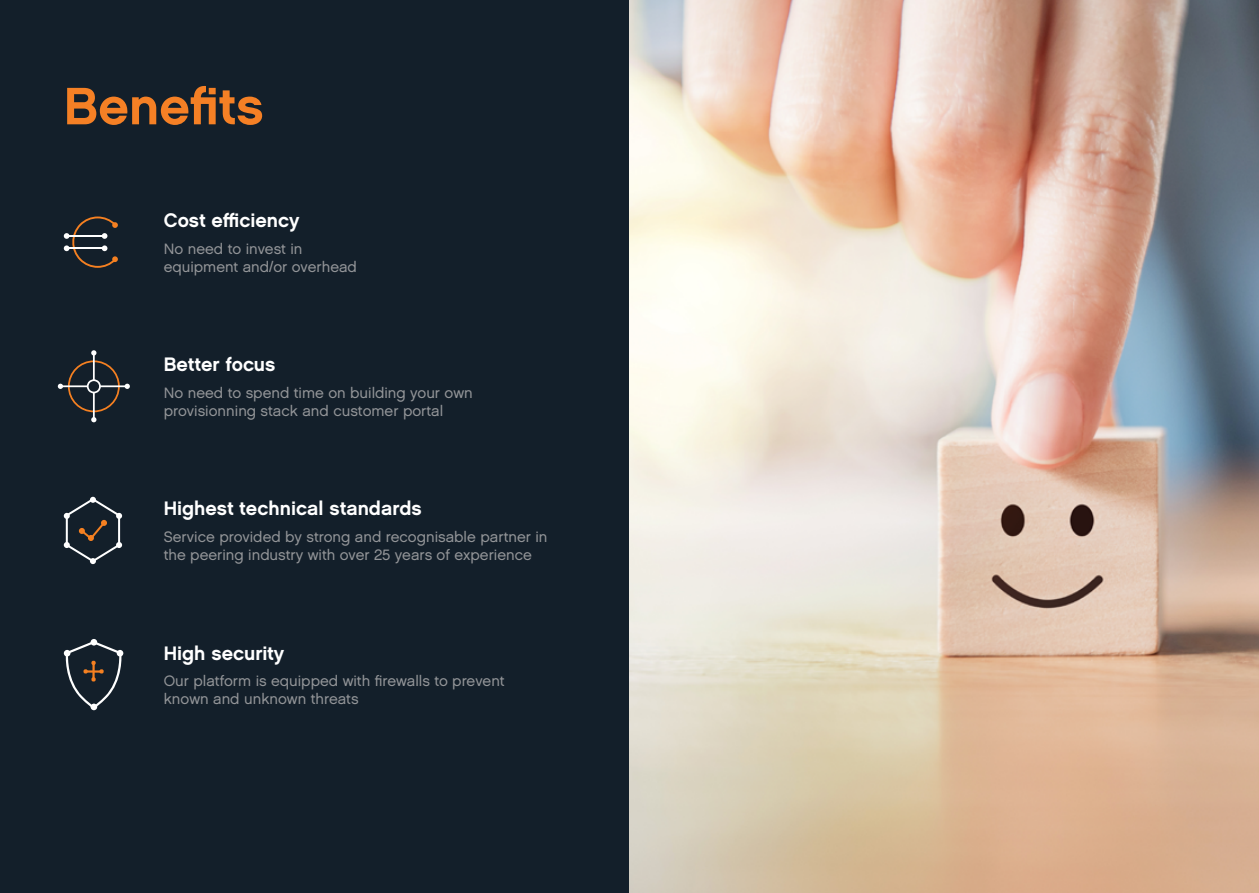
<style>
.page{position:relative;width:1259px;height:893px;background:#fff}
.page>*{position:absolute;margin:0;border:0;box-sizing:border-box;transform-origin:0 0}
.t1{font:52.5px "Chalet New York Nineteen Sixty";letter-spacing:.005em;color:#f58025}
.t2{font:19.5px "Chalet New York Nineteen Sixty";color:#fff}
.t3{font:15px/18px "Chalet London Nineteen Sixty";color:#939598}
</style>
<div class="page">
<div style="left:0;top:0;width:629px;height:893px;background:#131f2a"></div>
<div style="left:68px;top:360px;width:52px;height:52px;border:2px solid #f58021;border-radius:50%"></div>
<svg style="left:91px;top:350px;width:5px;height:6px"></svg>
<svg style="left:91px;top:417px;width:5px;height:5px"></svg>
<svg style="left:87px;top:379px;width:15px;height:14px"></svg>
<hr style="left:93px;top:393px;width:2px;height:27px;background:#fff">
<hr style="left:93px;top:353px;width:2px;height:27px;background:#fff">
<svg style="left:58px;top:384px;width:5px;height:5px"></svg>
<svg style="left:125px;top:384px;width:5px;height:5px"></svg>
<hr style="left:100px;top:385px;width:27px;height:2px;background:#fff">
<hr style="left:60px;top:385px;width:28px;height:2px;background:#fff">
<svg style="left:64px;top:497px;width:58px;height:67px"></svg>
<svg style="left:64px;top:216px;width:54px;height:52px"></svg>
<div style="left:91px;top:639px;width:6px;height:7px;background:#fff;border-radius:50%"></div>
<svg style="left:64px;top:641px;width:59px;height:69px"></svg>
<img style="left:629px;top:0;width:630px;height:893px">
<h1 class="t1" style="left:64px;top:74px;width:201px">Benefits</h1>
<h2 class="t2" style="left:164px;top:209px;width:137px">Cost efficiency</h2>
<p class="t3" style="left:164px;top:239px;width:195px">No need to invest in equipment and/or overhead</p>
<h2 class="t2" style="left:164px;top:353px;width:113px">Better focus</h2>
<p class="t3" style="left:164px;top:384px;width:310px">No need to spend time on building your own provisionning stack and customer portal</p>
<h2 class="t2" style="left:164px;top:497px;width:260px">Highest technical standards</h2>
<p class="t3" style="left:164px;top:528px;width:385px">Service provided by strong and recognisable partner in the peering industry with over 25 years of experience</p>
<h2 class="t2" style="left:164px;top:641px;width:122px">High security</h2>
<p class="t3" style="left:164px;top:672px;width:342px">Our platform is equipped with firewalls to prevent known and unknown threats</p>
</div>
